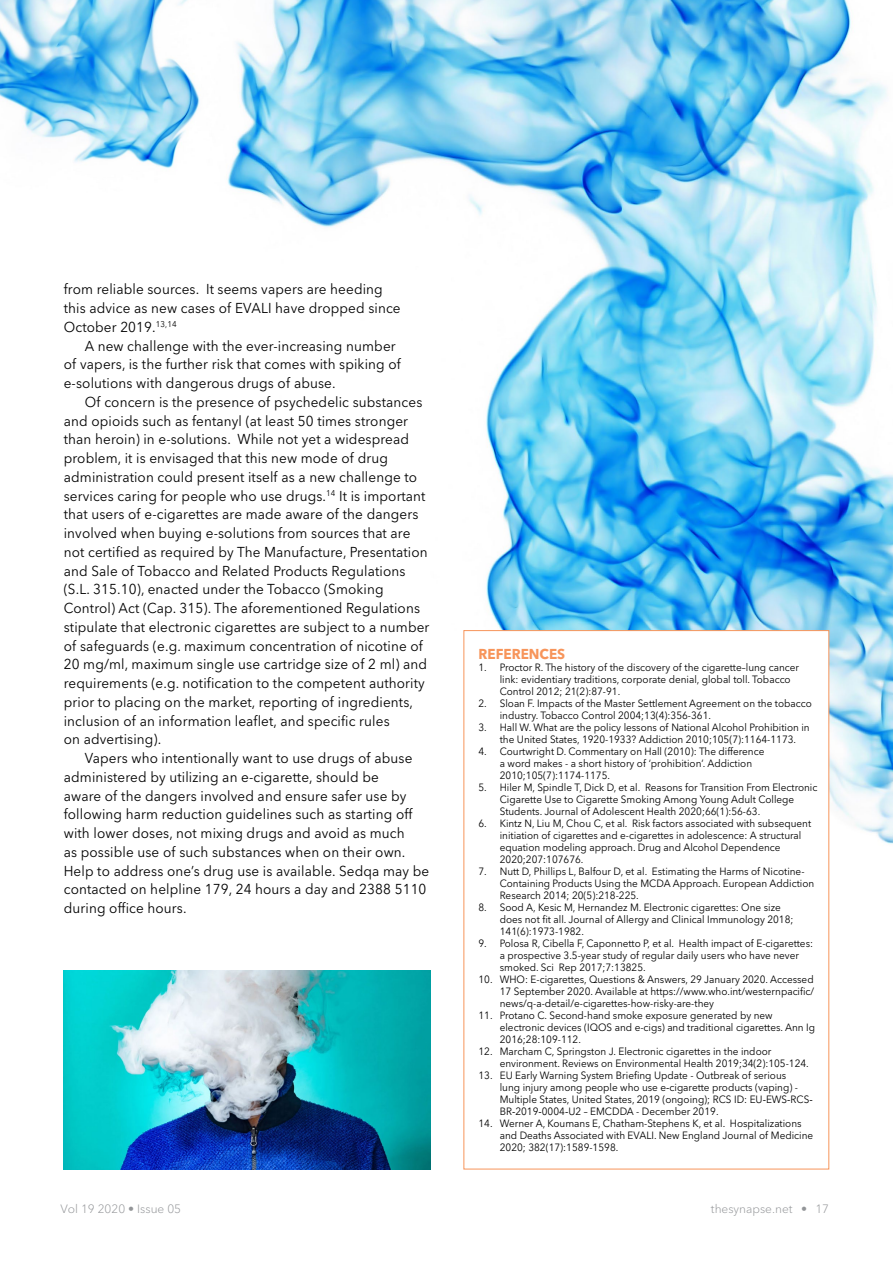
<style>
.page{position:relative;width:893px;height:1263px;background:#fff}
.page>*{position:absolute;margin:0;border:0;box-sizing:border-box;transform-origin:0 0}
.Body_Indent{font:14.25px/18.8px "Avenir Next LT Pro";letter-spacing:.01em;color:#000;scale:.95 1}
.Sub_01{font:700 14.25px "Avenir Next LT Pro";color:#f7955b;scale:.95 1}
.t1{font:300 12px "Avenir Next LT Pro";color:#939598}
.References{font:10.5px/12px "Avenir Next LT Pro";color:#000;scale:.95 1}
.s1{font-family:"Avenir LT Std"}
</style>
<div class="page">
<img style="left:230px;top:0;width:663px;height:914px">
<img style="left:0;top:0;width:230px;height:186px">
<img style="left:64px;top:970px;width:366px;height:199px">
<div style="left:463px;top:630px;width:366px;height:539px;background:#fff;border:1px solid #f7955b"></div>
<p class="Body_Indent" style="left:64px;top:280px;width:356px">from reliable sources. It seems vapers are heeding this advice as new cases of EVALI have dropped since<br>October 2019.<sup>13,14</sup></p>
<p class="Body_Indent" style="left:64px;top:336px;width:356px;text-indent:21px">A new challenge with the ever-increasing number of vapers, is the further risk that comes with spiking of e-solutions with dangerous drugs of abuse.</p>
<p class="Body_Indent" style="left:64px;top:392px;width:386px;text-indent:21px">Of concern is the presence of psychedelic substances and opioids such as fentanyl (at least 50 times stronger than heroin) in e-solutions. While not yet a widespread problem, it is envisaged that this new mode of drug administration could present itself as a new challenge to services caring for people who use drugs.<sup>14</sup> It is important that users of e-cigarettes are made aware of the dangers involved when buying e-solutions from sources that are not certified as required by The Manufacture, Presentation and Sale of Tobacco and Related Products Regulations (S.L. 315.10), enacted under the Tobacco (Smoking Control) Act (Cap. 315). The aforementioned Regulations stipulate that electronic cigarettes are subject to a number of safeguards (e.g. maximum concentration of nicotine of 20 mg/ml, maximum single use cartridge size of 2 ml) and requirements (e.g. notification to the competent authority prior to placing on the market, reporting of ingredients, inclusion of an information leaflet, and specific rules<br>on advertising).</p>
<p class="Body_Indent" style="left:64px;top:749px;width:386px;text-indent:21px">Vapers who intentionally want to use drugs of abuse administered by utilizing an e-cigarette, should be<br>aware of the dangers involved and ensure safer use by following harm reduction guidelines such as starting off with lower doses, not mixing drugs and avoid as much<br>as possible use of such substances when on their own.<br>Help to address one’s drug use is available. Sedqa may be contacted on helpline 179, 24 hours a day and 2388 5110 during office hours.</p>
<p class="Sub_01" style="left:478px;top:641px;width:93px">REFERENCES</p>
<p class="References" style="left:500px;top:661px;width:317px;text-indent:-21px">1. Proctor R. The history of the discovery of the cigarette–lung cancer link: evidentiary traditions, corporate denial, global toll. Tobacco<br>Control 2012; 21(2):87-91.</p>
<p class="References" style="left:500px;top:697px;width:330px;text-indent:-21px">2. Sloan F. Impacts of the Master Settlement Agreement on the tobacco industry. Tobacco Control 2004;13(4):356-361.</p>
<p class="References" style="left:500px;top:721px;width:328px;text-indent:-21px">3. Hall W. What are the policy lessons of National Alcohol Prohibition in the United States, 1920-1933? Addiction 2010;105(7):1164-1173.</p>
<p class="References" style="left:500px;top:745px;width:280px;text-indent:-21px">4. Courtwright D. Commentary on Hall (2010): The difference a word makes - a short history of ‘prohibition’. Addiction<br>2010;105(7):1174-1175.</p>
<p class="References" style="left:500px;top:781px;width:336px;text-indent:-21px">5. Hiler M, Spindle T, Dick D, et al. Reasons for Transition From Electronic<br>Cigarette Use to Cigarette Smoking Among Young Adult College<br>Students. Journal of Adolescent Health 2020;66(1):56-63.</p>
<p class="References" style="left:500px;top:817px;width:329px;text-indent:-21px">6. Kintz N, Liu M, Chou C, et al. Risk factors associated with subsequent initiation of cigarettes and e-cigarettes in adolescence: A structural equation modeling approach. Drug and Alcohol Dependence 2020;207:107676.</p>
<p class="References" style="left:500px;top:865px;width:333px;text-indent:-21px">7. Nutt D, Phillips L, Balfour D, et al. Estimating the Harms of Nicotine-<br>Containing Products Using the MCDA Approach. European Addiction<br>Research 2014; 20(5):218-225.</p>
<p class="References" style="left:500px;top:901px;width:311px;text-indent:-21px">8. Sood A, Kesic M, Hernandez M. Electronic cigarettes: One size does not fit all. Journal of Allergy and Clinical Immunology 2018;<br>141(6):1973-1982.</p>
<p class="References" style="left:500px;top:937px;width:331px;text-indent:-21px">9. Polosa R, Cibella F, Caponnetto P, et al. Health impact of E-cigarettes: a prospective 3.5-year study of regular daily users who have never smoked. Sci Rep 2017;7:13825.</p>
<p class="References" style="left:500px;top:973px;width:333px;text-align:justify;text-indent:-21px">10. WHO: E-cigarettes, Questions &amp; Answers, 29 January 2020. Accessed 17 September 2020. Available at https://www.who.int/westernpacific/ news/q-a-detail/e-cigarettes-how-risky-are-they</p>
<p class="References" style="left:500px;top:1009px;width:333px;text-indent:-21px">11. Protano C. Second-hand smoke exposure generated by new electronic devices (IQOS and e-cigs) and traditional cigarettes. Ann Ig<br>2016;28:109-112.</p>
<p class="References" style="left:500px;top:1045px;width:327px;text-indent:-21px">12. Marcham C, Springston J. Electronic cigarettes in the indoor environment. Reviews on Environmental Health 2019;34(2):105-124.</p>
<p class="References" style="left:500px;top:1069px;width:331px;text-indent:-21px">13. EU Early Warning System Briefing Update - Outbreak of serious<br>lung injury among people who use e<span class="s1">‐</span>cigarette products (vaping) - Multiple States, United States, 2019 (ongoing); RCS ID: EU<span class="s1">‐</span>EWS<span class="s1">‐</span>RCS<span class="s1">‐ </span>BR<span class="s1">‐</span>2019<span class="s1">‐</span>0004<span class="s1">‐</span>U2 – EMCDDA - December 2019.</p>
<p class="References" style="left:500px;top:1117px;width:331px;text-indent:-21px">14. Werner A, Koumans E, Chatham-Stephens K, et al. Hospitalizations and Deaths Associated with EVALI. New England Journal of Medicine<br>2020; 382(17):1589-1598.</p>
<p class="t1" style="left:60px;top:1198px;width:122px">Vol 19 2020 • Issue 05</p>
<p class="t1" style="left:711px;top:1198px;width:120px">thesynapse.net • 17</p>
</div>
